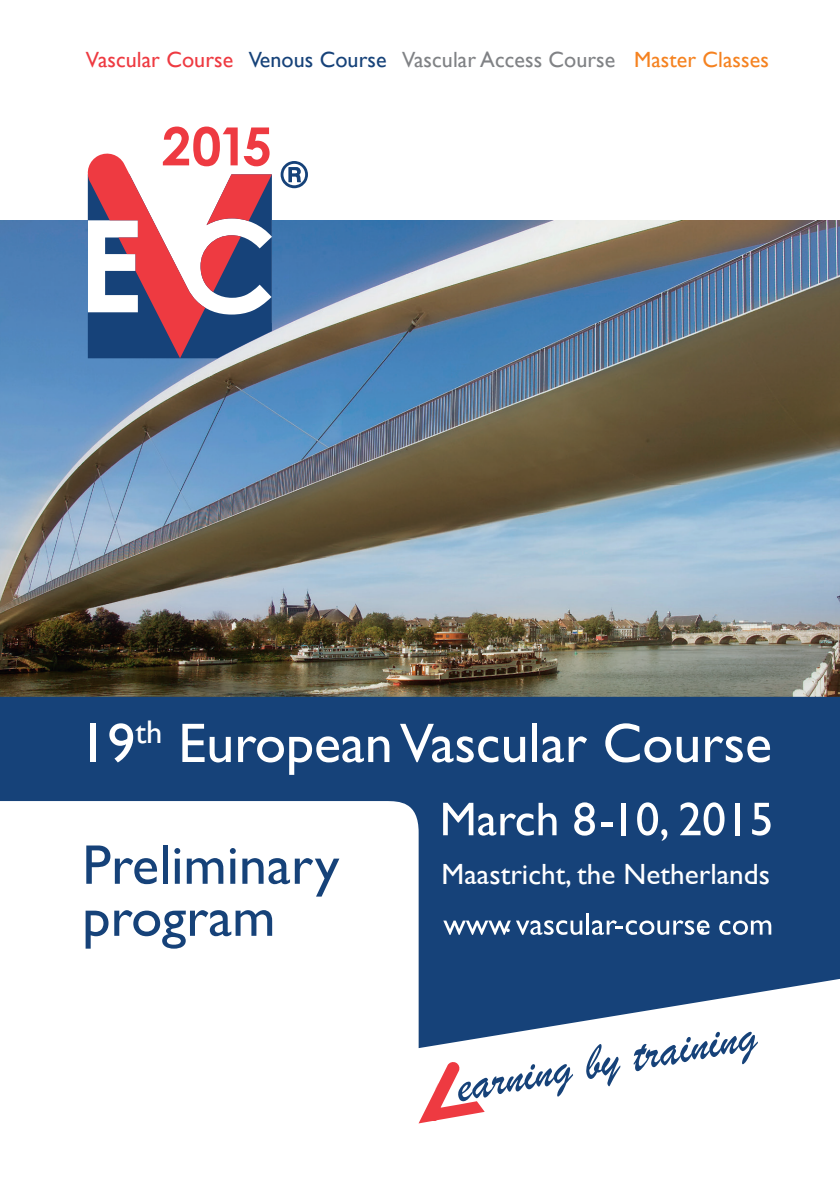
<style>
.page{position:relative;width:840px;height:1191px;background:#fff}
.page>*{position:absolute;margin:0;border:0;box-sizing:border-box;transform-origin:0 0}
.t1{font:56px "Gill Sans";color:#fff}
.t2{font:56px/52px "Gill Sans";color:#164279}
.t3{font:700 52.8px "Century Gothic";color:#ee3a41}
.t4{font:29.2px "Gill Sans";color:#fff}
.t5{font:22px "Gill Sans";letter-spacing:.005em;color:#808285}
.s1{color:#ee3a41}
.s2{color:#164279}
.s3{color:#f58220}
</style>
<div class="page">
<img style="left:0;top:220px;width:839px;height:477px">
<svg style="left:0;top:697px;width:839px;height:351px;fill:#164279"></svg>
<svg style="left:280px;top:161px;width:28px;height:27px"></svg>
<svg style="left:418px;top:1062px;width:154px;height:61px"></svg>
<svg style="left:585px;top:1044px;width:35px;height:42px"></svg>
<svg style="left:633px;top:1031px;width:124px;height:40px"></svg>
<svg style="left:85px;top:153px;width:187px;height:205px"></svg>
<svg style="left:443px;top:920px;width:139px;height:15px"></svg>
<hr style="left:586px;top:913px;width:2px;height:21px;background:#fff">
<svg style="left:591px;top:920px;width:118px;height:15px"></svg>
<svg style="left:718px;top:920px;width:52px;height:15px"></svg>
<svg style="left:443px;top:803px;width:113px;height:32px"></svg>
<svg style="left:574px;top:802px;width:20px;height:33px"></svg>
<div style="left:601px;top:822px;width:11px;height:5px;background:#fff"></div>
<hr style="left:621px;top:803px;width:4px;height:32px;background:#fff">
<svg style="left:636px;top:802px;width:31px;height:39px"></svg>
<svg style="left:679px;top:802px;width:45px;height:33px"></svg>
<hr style="left:735px;top:803px;width:4px;height:32px;background:#fff">
<svg style="left:751px;top:803px;width:19px;height:32px"></svg>
<p class="t5" style="left:86px;top:47px;width:684px"><span class="s1">Vascular Course</span> <span class="s2">Venous Course</span> Vascular Access Course <span class="s3">Master Classes</span></p>
<h2 class="t3" style="left:162px;top:113px;width:112px">2015</h2>
<h1 class="t1" style="left:79px;top:710px;width:693px">19<sup>th</sup> European Vascular Course</h1>
<h1 class="t2" style="left:82px;top:838px;width:258px">Preliminary program</h1>
<h3 class="t4" style="left:441px;top:857px;width:330px">Maastricht, the Netherlands</h3>
</div>
